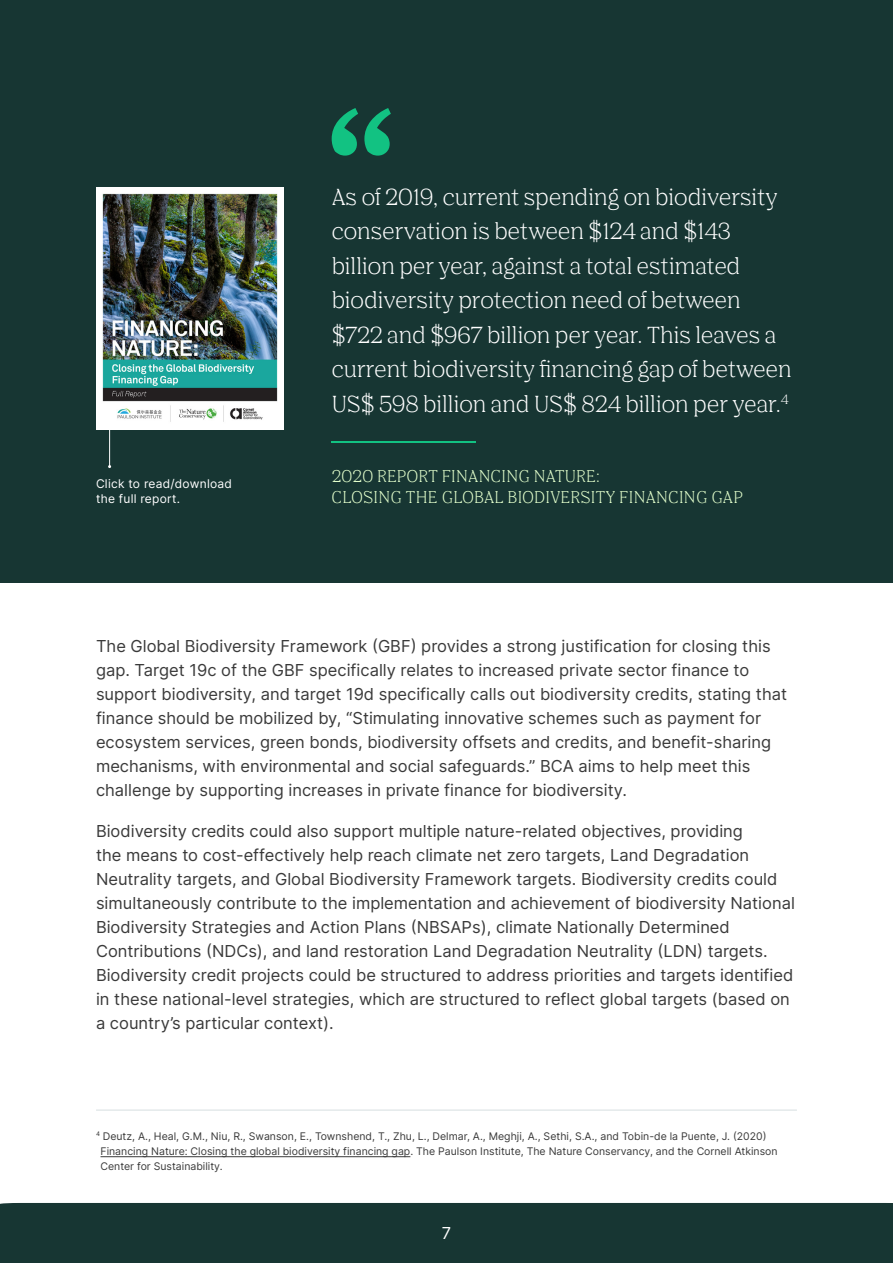
<style>
.page{position:relative;width:893px;height:1263px;background:#fff}
.page>*{position:absolute;margin:0;border:0;box-sizing:border-box;transform-origin:0 0}
.t1{font:300 22.5px/34.5px "Nib Pro";color:#fff}
.t2{font:16.5px/24px "Inter";color:#3a3a3a}
.t3{font:300 16.5px/21px "Nib Pro";letter-spacing:.02em;color:#e3ffcc}
.t4{font:16.5px "Inter";color:#fff}
.t5{font:12px/14.4px "Inter";letter-spacing:.02em;color:#fff}
.t6{font:10.5px/15px "Inter";color:#3a3a3a}
</style>
<div class="page">
<div style="left:1px;top:1203px;width:892px;height:60px;background:#173633"></div>
<svg style="left:0;top:1203px;width:1px;height:60px"></svg>
<div style="left:0;top:0;width:893px;height:583px;background:#173633"></div>
<hr style="left:100px;top:1156px;width:310px;height:1px;background:#3a3a3a">
<hr style="left:96px;top:1109px;width:701px;height:2px;background:#4a6e75">
<svg style="left:332px;top:108px;width:59px;height:48px"></svg>
<hr style="left:332px;top:442px;width:144px;height:1px;background:#12c282">
<hr style="left:109px;top:420px;width:1px;height:47px;background:#fff">
<img style="left:96px;top:187px;width:187px;height:242px">
<p class="t5" style="left:96px;top:476px;width:138px">Click to read/download the full report.</p>
<p class="t1" style="left:332px;top:180px;width:462px">As of 2019, current spending on biodiversity conservation is between $124 and $143 billion per year, against a total estimated biodiversity protection need of between $722 and $967 billion per year. This leaves a current biodiversity financing gap of between US$ 598 billion and US$ 824 billion per year.<sup>4</sup></p>
<p class="t3" style="left:332px;top:466px;width:413px">2020 REPORT FINANCING NATURE:<br>CLOSING THE GLOBAL BIODIVERSITY FINANCING GAP</p>
<p class="t2" style="left:96px;top:633px;width:693px">The Global Biodiversity Framework (GBF) provides a strong justification for closing this gap. Target 19c of the GBF specifically relates to increased private sector finance to support biodiversity, and target 19d specifically calls out biodiversity credits, stating that finance should be mobilized by, “Stimulating innovative schemes such as payment for ecosystem services, green bonds, biodiversity offsets and credits, and benefit-sharing mechanisms, with environmental and social safeguards.” BCA aims to help meet this challenge by supporting increases in private finance for biodiversity.</p>
<p class="t2" style="left:96px;top:818px;width:700px">Biodiversity credits could also support multiple nature-related objectives, providing<br>the means to cost-effectively help reach climate net zero targets, Land Degradation Neutrality targets, and Global Biodiversity Framework targets. Biodiversity credits could simultaneously contribute to the implementation and achievement of biodiversity National Biodiversity Strategies and Action Plans (NBSAPs), climate Nationally Determined Contributions (NDCs), and land restoration Land Degradation Neutrality (LDN) targets.<br>Biodiversity credit projects could be structured to address priorities and targets identified in these national-level strategies, which are structured to reflect global targets (based on a country’s particular context).</p>
<p class="t6" style="left:100px;top:1128px;width:679px;text-indent:-4px"><sup>4</sup> Deutz, A., Heal, G.M., Niu, R., Swanson, E., Townshend, T., Zhu, L., Delmar, A., Meghji, A., Sethi, S.A., and Tobin-de la Puente, J. (2020)<br>Financing Nature: Closing the global biodiversity financing gap. The Paulson Institute, The Nature Conservancy, and the Cornell Atkinson<br>Center for Sustainability.</p>
<p class="t4" style="left:442px;top:1221px;width:11px">7</p>
</div>
